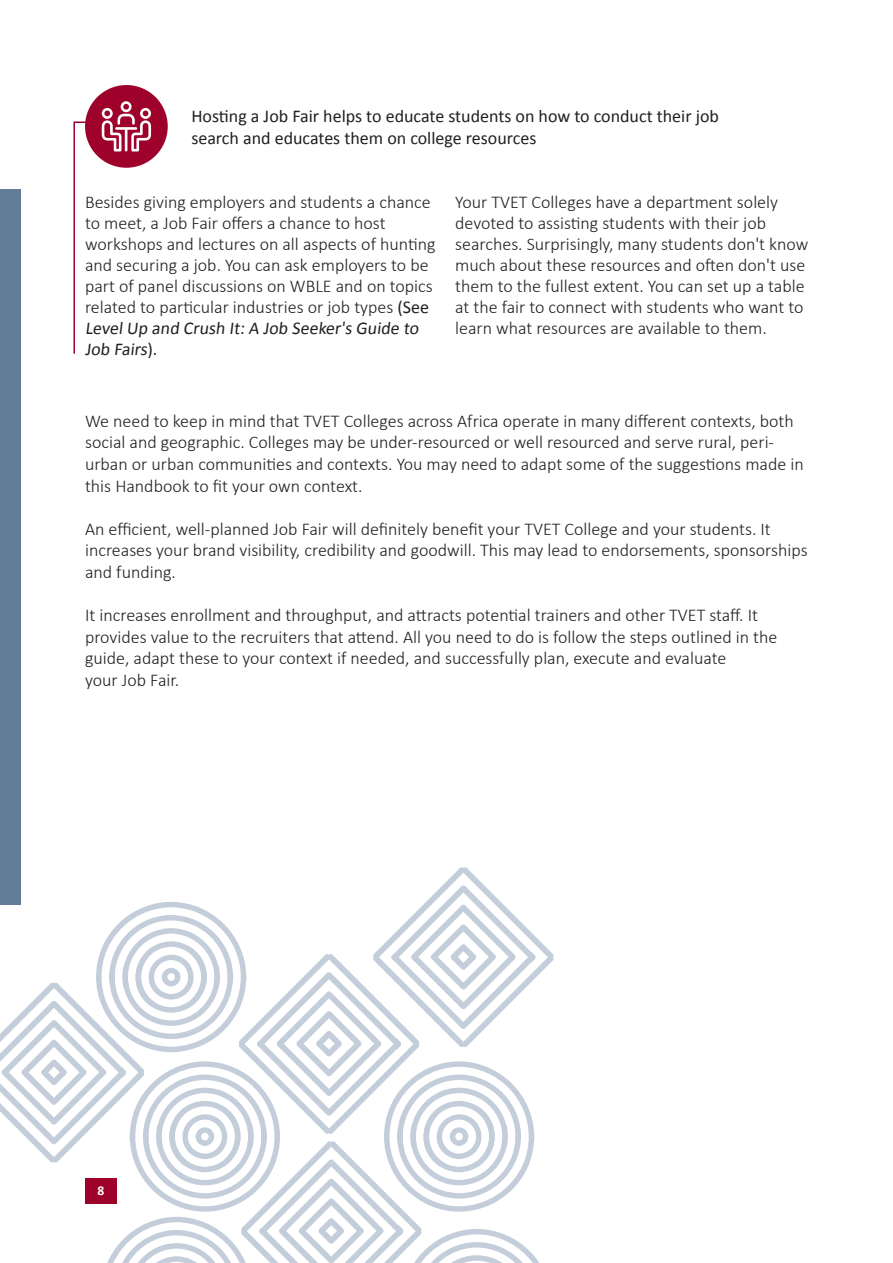
<style>
.page{position:relative;width:893px;height:1263px;background:#fff}
.page>*{position:absolute;margin:0;border:0;box-sizing:border-box;transform-origin:0 0}
.t1{font:300 18px/21px "Calibri";color:#231f20}
.t2{font:18px/21.6px "Calibri";color:#231f20}
.t3{font:700 13.5px "Calibri";color:#fff}
.s1{font-weight:400}
</style>
<div class="page">
<div style="left:0;top:189px;width:20px;height:716px;background:#617d97"></div>
<div style="left:85px;top:85px;width:83px;height:83px;background:#9e022b;border-radius:50%"></div>
<svg style="left:102px;top:101px;width:49px;height:50px"></svg>
<svg style="left:73px;top:121px;width:23px;height:233px"></svg>
<svg style="left:0;top:867px;width:554px;height:396px"></svg>
<p class="t2" style="left:191px;top:105px;width:529px">Hosting a Job Fair helps to educate students on how to conduct their job search and educates them on college resources</p>
<p class="t1" style="left:85px;top:191px;width:352px">Besides giving employers and students a chance to meet, a Job Fair offers a chance to host workshops and lectures on all aspects of hunting and securing a job. You can ask employers to be part of panel discussions on WBLE and on topics related to particular industries or job types <span class="s1">(See Level Up and Crush It: A Job Seeker's Guide to Job Fairs).</span></p>
<p class="t1" style="left:455px;top:191px;width:355px">Your TVET Colleges have a department solely devoted to assisting students with their job searches. Surprisingly, many students don't know much about these resources and often don't use them to the fullest extent. You can set up a table at the fair to connect with students who want to learn what resources are available to them.</p>
<p class="t1" style="left:85px;top:410px;width:720px;line-height:21.6px">We need to keep in mind that TVET Colleges across Africa operate in many different contexts, both social and geographic. Colleges may be under-resourced or well resourced and serve rural, peri&shy;urban or urban communities and contexts. You may need to adapt some of the suggestions made in this Handbook to fit your own context.</p>
<p class="t1" style="left:85px;top:518px;width:724px;line-height:21.6px">An efficient, well-planned Job Fair will definitely benefit your TVET College and your students. It increases your brand visibility, credibility and goodwill. This may lead to endorsements, sponsorships and funding.</p>
<p class="t1" style="left:85px;top:604px;width:694px;line-height:21.6px">It increases enrollment and throughput, and attracts potential trainers and other TVET staff. It provides value to the recruiters that attend. All you need to do is follow the steps outlined in the guide, adapt these to your context if needed, and successfully plan, execute and evaluate<br>your Job Fair.</p>
<p class="t3" style="left:97px;top:1181px;width:8px">8</p>
</div>
